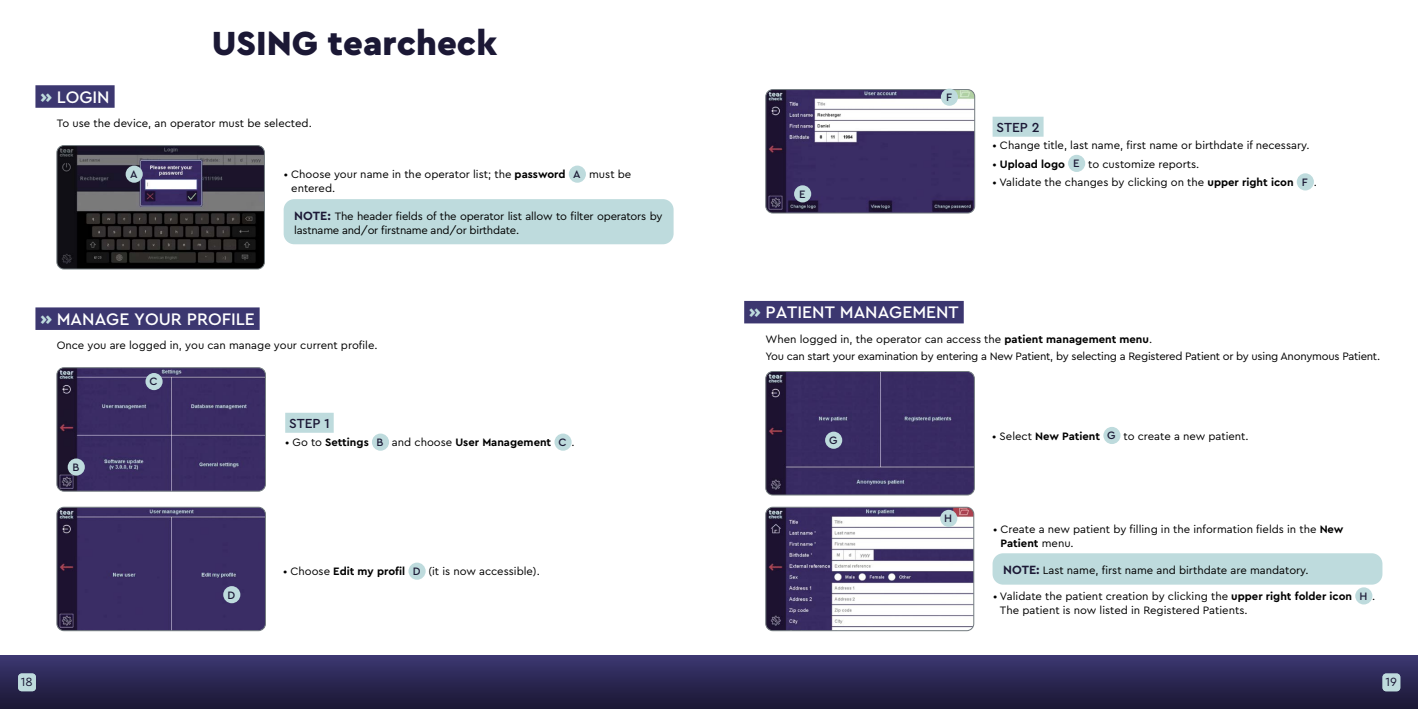
<style>
.page{position:relative;width:1418px;height:709px;background:#fff}
.page>*{position:absolute;margin:0;border:0;box-sizing:border-box;transform-origin:0 0}
.t1{font:900 35px "Cera Pro";color:#1b1835}
.t2{font:500 17.5px "Cera Pro";color:#fff}
.t3{font:500 13.75px "Cera Pro";color:#1b1835}
.t4{font:12.5px "Cera Pro";color:#1b1835}
.t5{font:11.25px/13.8px "Cera Pro";color:#000}
.t6{font:11.25px/13.8px "Cera Pro";letter-spacing:-.02em;color:#000}
.t7{font:700 11.25px "Cera Pro";color:#000}
.t8{font:500 11.25px "Cera Pro";color:#1b1835}
.s1{font-weight:900;color:#bedbdd}
.s2{font-weight:700}
.s3{font-weight:500;color:#1b1835}
.s4{font-weight:700;font-size:12.5px;color:#1b1835}
.s5{font-weight:400}
</style>
<div class="page">
<div style="left:0;top:656px;width:709px;height:53px;background:linear-gradient(to bottom,#3b3771,#1a1632)"></div>
<div style="left:709px;top:656px;width:708px;height:53px;background:linear-gradient(to bottom,#3b3771,#1a1632)"></div>
<div style="left:1382px;top:673px;width:18px;height:18px;background:#bedbdd;border-radius:4px"></div>
<div style="left:18px;top:673px;width:18px;height:18px;background:#bedbdd;border-radius:4px"></div>
<div style="left:1355px;top:587px;width:17px;height:17px;background:#bedbdd;border-radius:50%"></div>
<div style="left:35px;top:307px;width:225px;height:23px;background:#3c3770"></div>
<div style="left:408px;top:562px;width:17px;height:17px;background:#bedbdd;border-radius:50%"></div>
<div style="left:992px;top:117px;width:51px;height:20px;background:#bedbdd"></div>
<div style="left:1068px;top:155px;width:17px;height:17px;background:#bedbdd;border-radius:50%"></div>
<div style="left:1296px;top:173px;width:17px;height:17px;background:#bedbdd;border-radius:50%"></div>
<img style="left:57px;top:507px;width:208px;height:123px">
<div style="left:57px;top:507px;width:209px;height:124px;border:1px solid #727b7f;border-radius:7px"></div>
<div style="left:223px;top:586px;width:17px;height:17px;background:#bedbdd;border-radius:50%"></div>
<img style="left:766px;top:90px;width:208px;height:123px">
<div style="left:765px;top:89px;width:210px;height:124px;border:1px solid #727b7f;border-radius:7px"></div>
<div style="left:794px;top:185px;width:17px;height:17px;background:#bedbdd;border-radius:50%"></div>
<div style="left:35px;top:85px;width:80px;height:23px;background:#3c3770"></div>
<div style="left:569px;top:166px;width:17px;height:17px;background:#bedbdd;border-radius:50%"></div>
<img style="left:57px;top:146px;width:207px;height:123px">
<div style="left:57px;top:145px;width:208px;height:124px;border:1px solid #727b7f;border-radius:7px"></div>
<div style="left:126px;top:166px;width:17px;height:17px;background:#bedbdd;border-radius:50%"></div>
<div style="left:284px;top:199px;width:389px;height:45px;background:#bedbdd;border-radius:11px"></div>
<div style="left:744px;top:301px;width:219px;height:22px;background:#3c3770"></div>
<div style="left:1103px;top:427px;width:17px;height:17px;background:#bedbdd;border-radius:50%"></div>
<div style="left:992px;top:553px;width:390px;height:31px;background:#bedbdd;border-radius:11px"></div>
<img style="left:766px;top:507px;width:207px;height:123px">
<div style="left:765px;top:507px;width:209px;height:124px;border:1px solid #727b7f;border-radius:7px"></div>
<img style="left:766px;top:371px;width:208px;height:124px">
<div style="left:765px;top:371px;width:209px;height:124px;border:1px solid #727b7f;border-radius:7px"></div>
<div style="left:825px;top:431px;width:17px;height:18px;background:#bedbdd;border-radius:50%"></div>
<div style="left:940px;top:510px;width:17px;height:17px;background:#bedbdd;border-radius:50%"></div>
<div style="left:940px;top:89px;width:18px;height:17px;background:#bedbdd;border-radius:50%"></div>
<img style="left:57px;top:368px;width:208px;height:123px">
<div style="left:57px;top:367px;width:209px;height:124px;border:1px solid #727b7f;border-radius:7px"></div>
<div style="left:285px;top:413px;width:49px;height:20px;background:#bedbdd"></div>
<div style="left:372px;top:433px;width:17px;height:18px;background:#bedbdd;border-radius:50%"></div>
<div style="left:554px;top:433px;width:17px;height:18px;background:#bedbdd;border-radius:50%"></div>
<div style="left:68px;top:458px;width:17px;height:17px;background:#bedbdd;border-radius:50%"></div>
<div style="left:145px;top:373px;width:18px;height:17px;background:#bedbdd;border-radius:50%"></div>
<h1 class="t1" style="left:212px;top:20px;width:287px">USING tearcheck</h1>
<h2 class="t2" style="left:40px;top:85px;width:71px"><span class="s1">»</span> LOGIN</h2>
<p class="t5" style="left:57px;top:116px;width:257px">To use the device, an operator must be selected.</p>
<p class="t8" style="left:130px;top:167px;width:9px">A</p>
<p class="t5" style="left:291px;top:167px;width:341px;text-indent:-7px">• Choose your name in the operator list; the <span class="s2">password</span> <span class="s3">A</span> must be entered.</p>
<p class="t6" style="left:294px;top:209px;width:370px"><span class="s4">NOTE:</span> The header fields of the operator list allow to filter operators by lastname and/or firstname and/or birthdate.</p>
<h2 class="t2" style="left:40px;top:307px;width:216px"><span class="s1">»</span> MANAGE YOUR PROFILE</h2>
<p class="t5" style="left:57px;top:338px;width:322px">Once you are logged in, you can manage your current profile.</p>
<p class="t8" style="left:72px;top:460px;width:8px">B</p>
<p class="t8" style="left:149px;top:374px;width:10px">C</p>
<p class="t8" style="left:227px;top:587px;width:9px">D</p>
<p class="t3" style="left:289px;top:414px;width:42px">STEP 1</p>
<p class="t7" style="left:285px;top:435px;width:291px"><span class="s5">• Go to</span> Settings <span class="s3">B</span> <span class="s5">and choose</span> User Management <span class="s3">C</span> <span class="s5">.</span></p>
<p class="t5" style="left:283px;top:564px;width:258px">• Choose <span class="s2">Edit my profil</span> <span class="s3">D</span> (it is now accessible).</p>
<p class="t8" style="left:799px;top:186px;width:8px">E</p>
<p class="t8" style="left:946px;top:90px;width:7px">F</p>
<p class="t3" style="left:996px;top:118px;width:45px">STEP 2</p>
<p class="t5" style="left:992px;top:138px;width:318px">• Change title, last name, first name or birthdate if necessary.</p>
<p class="t5" style="left:992px;top:156px;width:208px">• <span class="s2">Upload logo</span> <span class="s3">E</span> to customize reports.</p>
<p class="t5" style="left:992px;top:175px;width:326px">• Validate the changes by clicking on the <span class="s2">upper right icon</span> <span class="s3">F</span> .</p>
<h2 class="t2" style="left:749px;top:301px;width:211px"><span class="s1">»</span> PATIENT MANAGEMENT</h2>
<p class="t6" style="left:765px;top:330px;width:616px;line-height:17.2px">When logged in, the operator can access the <span class="s2">patient management menu</span>.<br>You can start your examination by entering a New Patient, by selecting a Registered Patient or by using Anonymous Patient.</p>
<p class="t8" style="left:829px;top:433px;width:10px">G</p>
<p class="t8" style="left:944px;top:511px;width:9px">H</p>
<p class="t5" style="left:992px;top:428px;width:258px">• Select <span class="s2">New Patient</span> <span class="s3">G</span> to create a new patient.</p>
<p class="t5" style="left:1000px;top:522px;width:344px;text-indent:-7px">• Create a new patient by filling in the information fields in the <span class="s2">New<br>Patient</span> menu.</p>
<p class="t5" style="left:1003px;top:563px;width:307px"><span class="s4">NOTE:</span> Last name, first name and birthdate are mandatory.</p>
<p class="t5" style="left:1000px;top:589px;width:377px;text-indent:-7px">• Validate the patient creation by clicking the <span class="s2">upper right folder icon</span> <span class="s3">H</span> .<br>The patient is now listed in Registered Patients.</p>
<p class="t4" style="left:21px;top:673px;width:13px">18</p>
<p class="t4" style="left:1385px;top:673px;width:13px">19</p>
</div>
